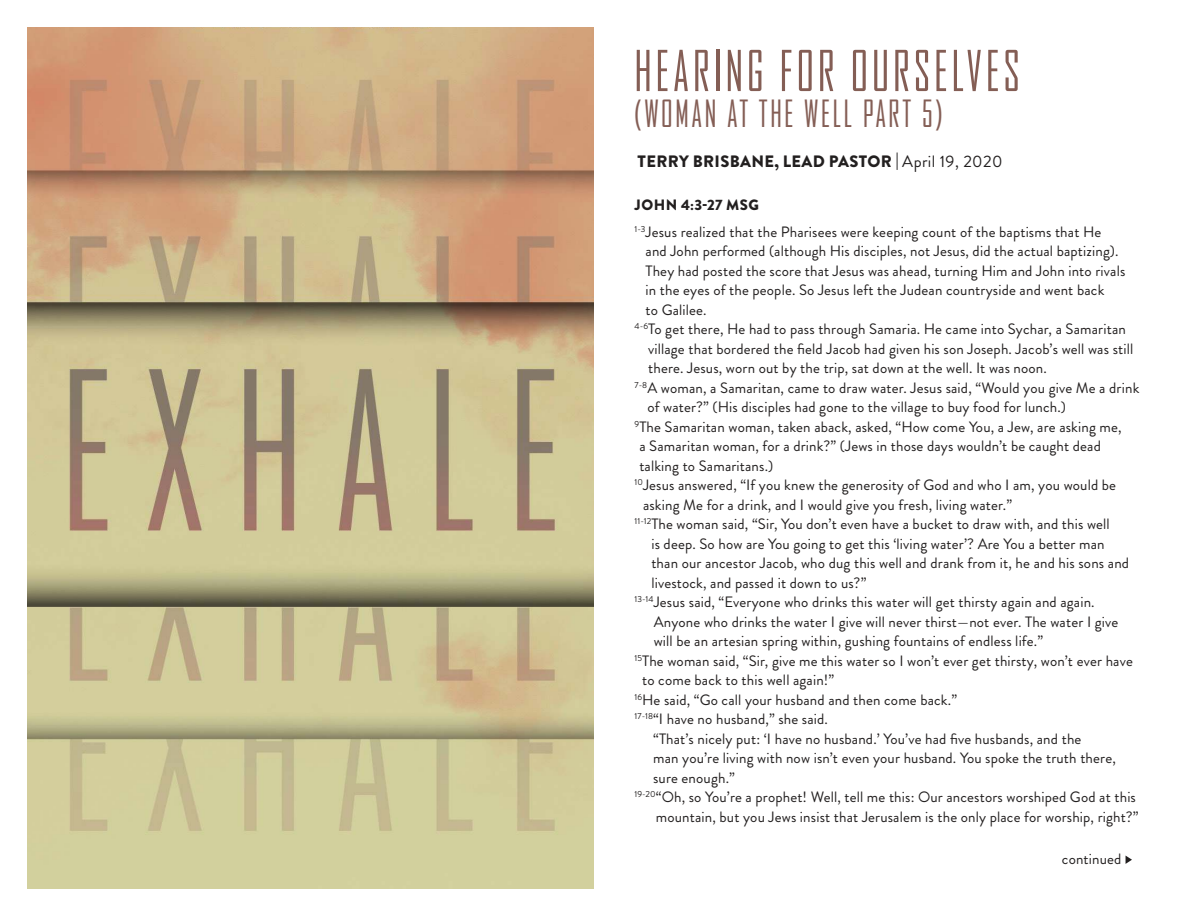
<style>
.page{position:relative;width:1188px;height:918px;background:#fff}
.page>*{position:absolute;margin:0;border:0;box-sizing:border-box;transform-origin:0 0}
.t1{font:condensed 54px "Agency FB";letter-spacing:.075em;color:#845e55}
.t2{font:condensed 36px "Agency FB";letter-spacing:.075em;color:#845e55}
.t3{font:900 16.5px "Brandon Grotesque";letter-spacing:.02em;color:#221f1f}
.t4{font:15px/26.2px "Brandon Grotesque";letter-spacing:.01em;color:#221f1f}
.s1{font-weight:400}
.s2{font-weight:900}
</style>
<div class="page">
<img style="left:27px;top:27px;width:567px;height:862px">
<svg style="left:1126px;top:856px;width:6px;height:8px"></svg>
<h1 class="t1" style="left:634px;top:50px;width:387px">HEARING FOR OURSELVES</h1>
<h2 class="t2" style="left:634px;top:100px;width:309px">(WOMAN AT THE WELL PART 5)</h2>
<p class="t3" style="left:638px;top:153px;width:366px">TERRY BRISBANE, LEAD PASTOR | <span class="s1">April 19, 2020</span></p>
<p class="t4" style="left:635px;top:194px;width:468px"><span class="s2">JOHN 4:3-27 MSG<br></span><sup>1-3</sup> Jesus realized that the Pharisees were keeping count of the baptisms that He</p>
<p class="t4" style="left:646px;top:240px;width:474px">and John performed (although His disciples, not Jesus, did the actual baptizing).</p>
<p class="t4" style="left:646px;top:260px;width:481px">They had posted the score that Jesus was ahead, turning Him and John into rivals</p>
<p class="t4" style="left:646px;top:279px;width:460px">in the eyes of the people. So Jesus left the Judean countryside and went back</p>
<p class="t4" style="left:646px;top:299px;width:63px">to Galilee.</p>
<p class="t4" style="left:635px;top:318px;width:493px"><sup>4-6</sup> To get there, He had to pass through Samaria. He came into Sychar, a Samaritan</p>
<p class="t4" style="left:648px;top:338px;width:487px">village that bordered the field Jacob had given his son Joseph. Jacob’s well was still</p>
<p class="t4" style="left:648px;top:357px;width:400px">there. Jesus, worn out by the trip, sat down at the well. It was noon.</p>
<p class="t4" style="left:635px;top:377px;width:506px"><sup>7-8</sup> A woman, a Samaritan, came to draw water. Jesus said, “Would you give Me a drink</p>
<p class="t4" style="left:647px;top:396px;width:420px">of water?” (His disciples had gone to the village to buy food for lunch.)</p>
<p class="t4" style="left:635px;top:416px;width:489px"><sup>9</sup> The Samaritan woman, taken aback, asked, “How come You, a Jew, are asking me,</p>
<p class="t4" style="left:639px;top:435px;width:463px">a Samaritan woman, for a drink?” (Jews in those days wouldn’t be caught dead</p>
<p class="t4" style="left:639px;top:455px;width:136px">talking to Samaritans.)</p>
<p class="t4" style="left:635px;top:474px;width:483px"><sup>10</sup> Jesus answered, “If you knew the generosity of God and who I am, you would be</p>
<p class="t4" style="left:643px;top:494px;width:371px">asking Me for a drink, and I would give you fresh, living water.”</p>
<p class="t4" style="left:635px;top:513px;width:477px"><sup>11-12</sup> The woman said, “Sir, You don’t even have a bucket to draw with, and this well</p>
<p class="t4" style="left:651px;top:533px;width:455px">is deep. So how are You going to get this ‘living water’? Are You a better man</p>
<p class="t4" style="left:651px;top:552px;width:479px">than our ancestor Jacob, who dug this well and drank from it, he and his sons and</p>
<p class="t4" style="left:651px;top:572px;width:217px">livestock, and passed it down to us?”</p>
<p class="t4" style="left:635px;top:591px;width:462px"><sup>13-14</sup> Jesus said, “Everyone who drinks this water will get thirsty again and again.</p>
<p class="t4" style="left:654px;top:611px;width:466px">Anyone who drinks the water I give will never thirst—not ever. The water I give</p>
<p class="t4" style="left:654px;top:630px;width:391px">will be an artesian spring within, gushing fountains of endless life.”</p>
<p class="t4" style="left:635px;top:650px;width:500px"><sup>15</sup> The woman said, “Sir, give me this water so I won’t ever get thirsty, won’t ever have</p>
<p class="t4" style="left:642px;top:669px;width:194px">to come back to this well again!”</p>
<p class="t4" style="left:635px;top:689px;width:324px"><sup>16</sup> He said, “Go call your husband and then come back.”</p>
<p class="t4" style="left:635px;top:708px;width:195px"><sup>17-18</sup> “I have no husband,” she said.</p>
<p class="t4" style="left:653px;top:728px;width:430px">“That’s nicely put: ‘I have no husband.’ You’ve had five husbands, and the</p>
<p class="t4" style="left:653px;top:747px;width:464px">man you’re living with now isn’t even your husband. You spoke the truth there,</p>
<p class="t4" style="left:653px;top:767px;width:83px">sure enough.”</p>
<p class="t4" style="left:635px;top:786px;width:503px"><sup>19-20</sup> “Oh, so You’re a prophet! Well, tell me this: Our ancestors worshiped God at this</p>
<p class="t4" style="left:656px;top:806px;width:484px">mountain, but you Jews insist that Jerusalem is the only place for worship, right?”</p>
<p class="t4" style="left:1062px;top:848px;width:61px">continued</p>
</div>
